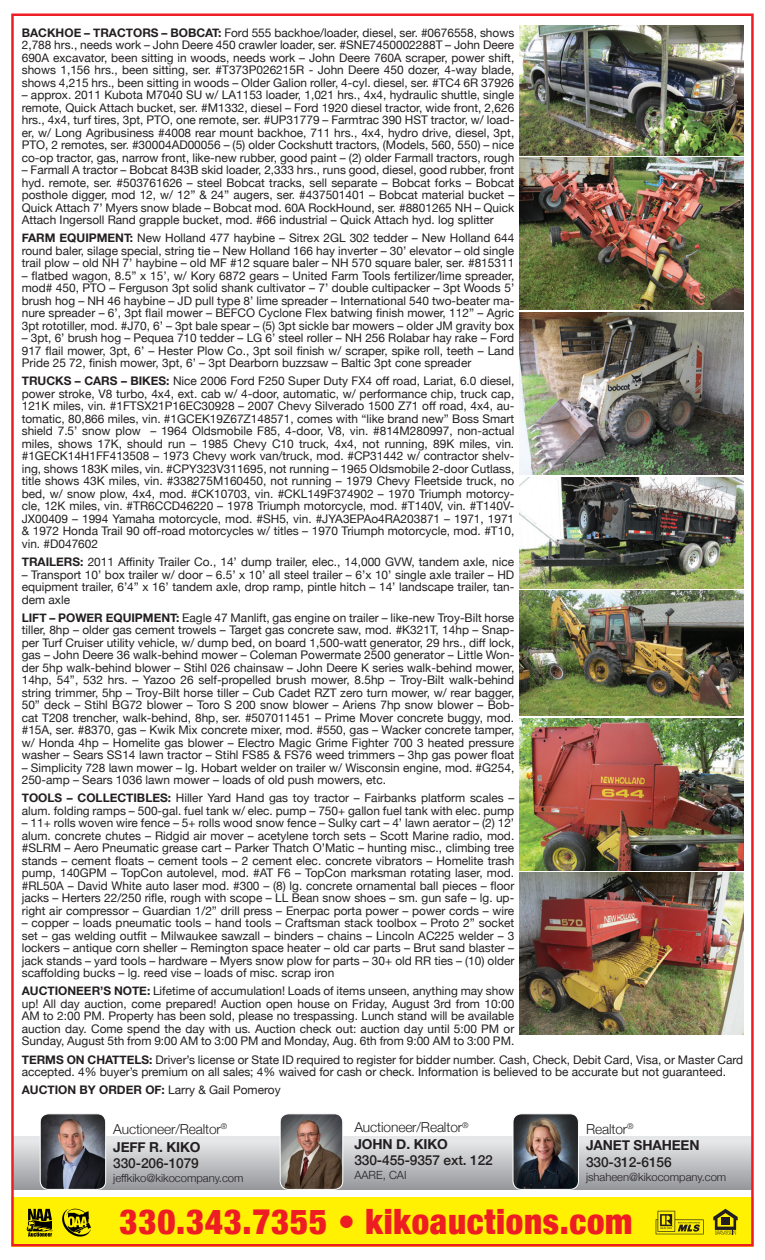
<style>
.page{position:relative;width:765px;height:1260px;background:#fff}
.page>*{position:absolute;margin:0;border:0;box-sizing:border-box;transform-origin:0 0}
.t1{font:900 condensed 34.88px "Helvetica Neue";letter-spacing:.02em;color:#ee1d23}
.t2{font:300 13.75px "Helvetica Neue";letter-spacing:-.01em;color:#231f20}
.t3{font:500 13.75px "Helvetica Neue";letter-spacing:-.01em;color:#231f20}
.t4{font:700 13.75px "Helvetica Neue";letter-spacing:-.01em;color:#231f20}
.t5{font:11.88px/12.5px "Helvetica Neue";color:#231f20;text-align:justify}
.t6{font:700 11.88px "Helvetica Neue";color:#231f20}
.t7{font:300 11.25px "Helvetica Neue";color:#231f20}
.s1{font-weight:700}
.s2{font-weight:400}
</style>
<div class="page">
<img style="left:11px;top:13px;width:743px;height:1233px">
<svg style="left:26px;top:1209px;width:26px;height:28px"></svg>
<svg style="left:62px;top:1209px;width:29px;height:28px"></svg>
<p class="t5" style="left:22px;top:27px;width:494px"><span class="s1">BACKHOE – TRACTORS – BOBCAT:</span> Ford 555 backhoe/loader, diesel, ser. #0676558, shows 2,788 hrs., needs work – John Deere 450 crawler loader, ser. #SNE7450002288T – John Deere 690A excavator, been sitting in woods, needs work – John Deere 760A scraper, power shift, shows 1,156 hrs., been sitting, ser. #T373P026215R - John Deere 450 dozer, 4-way blade, shows 4,215 hrs., been sitting in woods – Older Galion roller, 4-cyl. diesel, ser. #TC4 6R 37926</p>
<p class="t5" style="left:22px;top:89px;width:494px">– approx. 2011 Kubota M7040 SU w/ LA1153 loader, 1,021 hrs., 4x4, hydraulic shuttle, single remote, Quick Attach bucket, ser. #M1332, diesel – Ford 1920 diesel tractor, wide front, 2,626 hrs., 4x4, turf tires, 3pt, PTO, one remote, ser. #UP31779 – Farmtrac 390 HST tractor, w/ load&shy;er, w/ Long Agribusiness #4008 rear mount backhoe, 711 hrs., 4x4, hydro drive, diesel, 3pt, PTO, 2 remotes, ser. #30004AD00056 – (5) older Cockshutt tractors, (Models, 560, 550) – nice co-op tractor, gas, narrow front, like-new rubber, good paint – (2) older Farmall tractors, rough</p>
<p class="t5" style="left:22px;top:164px;width:494px">– Farmall A tractor – Bobcat 843B skid loader, 2,333 hrs., runs good, diesel, good rubber, front hyd. remote, ser. #503761626 – steel Bobcat tracks, sell separate – Bobcat forks – Bobcat posthole digger, mod 12, w/ 12” &amp; 24” augers, ser. #437501401 – Bobcat material bucket – Quick Attach 7’ Myers snow blade – Bobcat mod. 60A RockHound, ser. #8801265 NH – Quick Attach Ingersoll Rand grapple bucket, mod. #66 industrial – Quick Attach hyd. log splitter</p>
<p class="t5" style="left:22px;top:232px;width:494px"><span class="s1">FARM EQUIPMENT:</span> New Holland 477 haybine – Sitrex 2GL 302 tedder – New Holland 644 round baler, silage special, string tie – New Holland 166 hay inverter – 30’ elevator – old single trail plow – old NH 7’ haybine – old MF #12 square baler – NH 570 square baler, ser. #815311</p>
<p class="t5" style="left:22px;top:270px;width:494px">– flatbed wagon, 8.5” x 15’, w/ Kory 6872 gears – United Farm Tools fertilizer/lime spreader, mod# 450, PTO – Ferguson 3pt solid shank cultivator – 7’ double cultipacker – 3pt Woods 5’ brush hog – NH 46 haybine – JD pull type 8’ lime spreader – International 540 two-beater ma&shy;nure spreader – 6’, 3pt flail mower – BEFCO Cyclone Flex batwing finish mower, 112” – Agric 3pt rototiller, mod. #J70, 6’ – 3pt bale spear – (5) 3pt sickle bar mowers – older JM gravity box</p>
<p class="t5" style="left:22px;top:332px;width:494px">– 3pt, 6’ brush hog – Pequea 710 tedder – LG 6’ steel roller – NH 256 Rolabar hay rake – Ford 917 flail mower, 3pt, 6’ – Hester Plow Co., 3pt soil finish w/ scraper, spike roll, teeth – Land Pride 25 72, finish mower, 3pt, 6’ – 3pt Dearborn buzzsaw – Baltic 3pt cone spreader</p>
<p class="t5" style="left:22px;top:376px;width:494px"><span class="s1">TRUCKS – CARS – BIKES:</span> Nice 2006 Ford F250 Super Duty FX4 off road, Lariat, 6.0 diesel, power stroke, V8 turbo, 4x4, ext. cab w/ 4-door, automatic, w/ performance chip, truck cap, 121K miles, vin. #1FTSX21P16EC30928 – 2007 Chevy Silverado 1500 Z71 off road, 4x4, au&shy;tomatic, 80,866 miles, vin. #1GCEK19Z67Z148571, comes with “like brand new” Boss Smart shield 7.5’ snow plow – 1964 Oldsmobile F85, 4-door, V8, vin. #814M280997, non-actual miles, shows 17K, should run – 1985 Chevy C10 truck, 4x4, not running, 89K miles, vin. #1GECK14H1FF413508 – 1973 Chevy work van/truck, mod. #CP31442 w/ contractor shelv&shy;ing, shows 183K miles, vin. #CPY323V311695, not running – 1965 Oldsmobile 2-door Cutlass, title shows 43K miles, vin. #338275M160450, not running – 1979 Chevy Fleetside truck, no bed, w/ snow plow, 4x4, mod. #CK10703, vin. #CKL149F374902 – 1970 Triumph motorcy&shy;cle, 12K miles, vin. #TR6CCD46220 – 1978 Triumph motorcycle, mod. #T140V, vin. #T140V-JX00409 – 1994 Yamaha motorcycle, mod. #SH5, vin. #JYA3EPAo4RA203871 – 1971, 1971 &amp; 1972 Honda Trail 90 off-road motorcycles w/ titles – 1970 Triumph motorcycle, mod. #T10, vin. #D047602</p>
<p class="t5" style="left:22px;top:556px;width:494px"><span class="s1">TRAILERS:</span> 2011 Affinity Trailer Co., 14’ dump trailer, elec., 14,000 GVW, tandem axle, nice</p>
<p class="t5" style="left:22px;top:569px;width:494px">– Transport 10’ box trailer w/ door – 6.5’ x 10’ all steel trailer – 6’x 10’ single axle trailer – HD equipment trailer, 6’4” x 16’ tandem axle, drop ramp, pintle hitch – 14’ landscape trailer, tan&shy;dem axle</p>
<p class="t5" style="left:22px;top:612px;width:494px"><span class="s1">LIFT – POWER EQUIPMENT:</span> Eagle 47 Manlift, gas engine on trailer – like-new Troy-Bilt horse tiller, 8hp – older gas cement trowels – Target gas concrete saw, mod. #K321T, 14hp – Snap&shy;per Turf Cruiser utility vehicle, w/ dump bed, on board 1,500-watt generator, 29 hrs., diff lock, gas – John Deere 36 walk-behind mower – Coleman Powermate 2500 generator – Little Won&shy;der 5hp walk-behind blower – Stihl 026 chainsaw – John Deere K series walk-behind mower, 14hp, 54”, 532 hrs. – Yazoo 26 self-propelled brush mower, 8.5hp – Troy-Bilt walk-behind string trimmer, 5hp – Troy-Bilt horse tiller – Cub Cadet RZT zero turn mower, w/ rear bagger, 50” deck – Stihl BG72 blower – Toro S 200 snow blower – Ariens 7hp snow blower – Bob&shy;cat T208 trencher, walk-behind, 8hp, ser. #507011451 – Prime Mover concrete buggy, mod. #15A, ser. #8370, gas – Kwik Mix concrete mixer, mod. #550, gas – Wacker concrete tamper, w/ Honda 4hp – Homelite gas blower – Electro Magic Grime Fighter 700 3 heated pressure washer – Sears SS14 lawn tractor – Stihl FS85 &amp; FS76 weed trimmers – 3hp gas power float</p>
<p class="t5" style="left:22px;top:762px;width:494px">– Simplicity 728 lawn mower – lg. Hobart welder on trailer w/ Wisconsin engine, mod. #G254,<br>250-amp – Sears 1036 lawn mower – loads of old push mowers, etc.</p>
<p class="t5" style="left:22px;top:792px;width:494px"><span class="s1">TOOLS – COLLECTIBLES:</span> Hiller Yard Hand gas toy tractor – Fairbanks platform scales – alum. folding ramps – 500-gal. fuel tank w/ elec. pump – 750+ gallon fuel tank with elec. pump</p>
<p class="t5" style="left:22px;top:817px;width:494px">– 11+ rolls woven wire fence – 5+ rolls wood snow fence – Sulky cart – 4’ lawn aerator – (2) 12’ alum. concrete chutes – Ridgid air mover – acetylene torch sets – Scott Marine radio, mod. #SLRM – Aero Pneumatic grease cart – Parker Thatch O’Matic – hunting misc., climbing tree stands – cement floats – cement tools – 2 cement elec. concrete vibrators – Homelite trash pump, 140GPM – TopCon autolevel, mod. #AT F6 – TopCon marksman rotating laser, mod. #RL50A – David White auto laser mod. #300 – (8) lg. concrete ornamental ball pieces – floor jacks – Herters 22/250 rifle, rough with scope – LL Bean snow shoes – sm. gun safe – lg. up&shy;right air compressor – Guardian 1/2” drill press – Enerpac porta power – power cords – wire</p>
<p class="t5" style="left:22px;top:917px;width:494px">– copper – loads pneumatic tools – hand tools – Craftsman stack toolbox – Proto 2” socket set – gas welding outfit – Milwaukee sawzall – binders – chains – Lincoln AC225 welder – 3 lockers – antique corn sheller – Remington space heater – old car parts – Brut sand blaster – jack stands – yard tools – hardware – Myers snow plow for parts – 30+ old RR ties – (10) older scaffolding bucks – lg. reed vise – loads of misc. scrap iron</p>
<p class="t5" style="left:22px;top:986px;width:494px"><span class="s1">AUCTIONEER’S NOTE:</span> Lifetime of accumulation! Loads of items unseen, anything may show up! All day auction, come prepared! Auction open house on Friday, August 3rd from 10:00<br>AM to 2:00 PM. Property has been sold, please no trespassing. Lunch stand will be available auction day. Come spend the day with us. Auction check out: auction day until 5:00 PM or Sunday, August 5th from 9:00 AM to 3:00 PM and Monday, Aug. 6th from 9:00 AM to 3:00 PM.</p>
<p class="t5" style="left:22px;top:1054px;width:723px"><span class="s1">TERMS ON CHATTELS:</span> Driver’s license or State ID required to register for bidder number. Cash, Check, Debit Card, Visa, or Master Card accepted. 4% buyer’s premium on all sales; 4% waived for cash or check. Information is believed to be accurate but not guaranteed.</p>
<p class="t6" style="left:22px;top:1081px;width:260px">AUCTION BY ORDER OF: <span class="s2">Larry &amp; Gail Pomeroy</span></p>
<p class="t2" style="left:113px;top:1118px;width:115px">Auctioneer/Realtor<sup>®</sup></p>
<p class="t4" style="left:113px;top:1136px;width:89px">JEFF R. KIKO</p>
<p class="t3" style="left:113px;top:1152px;width:87px">330-206-1079</p>
<p class="t7" style="left:113px;top:1169px;width:132px">jeffkiko@kikocompany.com</p>
<p class="t2" style="left:354px;top:1116px;width:115px">Auctioneer/Realtor<sup>®</sup></p>
<p class="t4" style="left:354px;top:1133px;width:95px">JOHN D. KIKO</p>
<p class="t3" style="left:354px;top:1149px;width:140px">330-455-9357 ext. 122</p>
<p class="t7" style="left:354px;top:1166px;width:54px">AARE, CAI</p>
<p class="t1" style="left:120px;top:1193px;width:514px">330.343.7355 • kikoauctions.com</p>
<p class="t2" style="left:586px;top:1118px;width:49px">Realtor<sup>®</sup></p>
<p class="t4" style="left:586px;top:1134px;width:115px">JANET SHAHEEN</p>
<p class="t3" style="left:586px;top:1151px;width:87px">330-312-6156</p>
<p class="t7" style="left:586px;top:1167px;width:142px">jshaheen@kikocompany.com</p>
</div>
